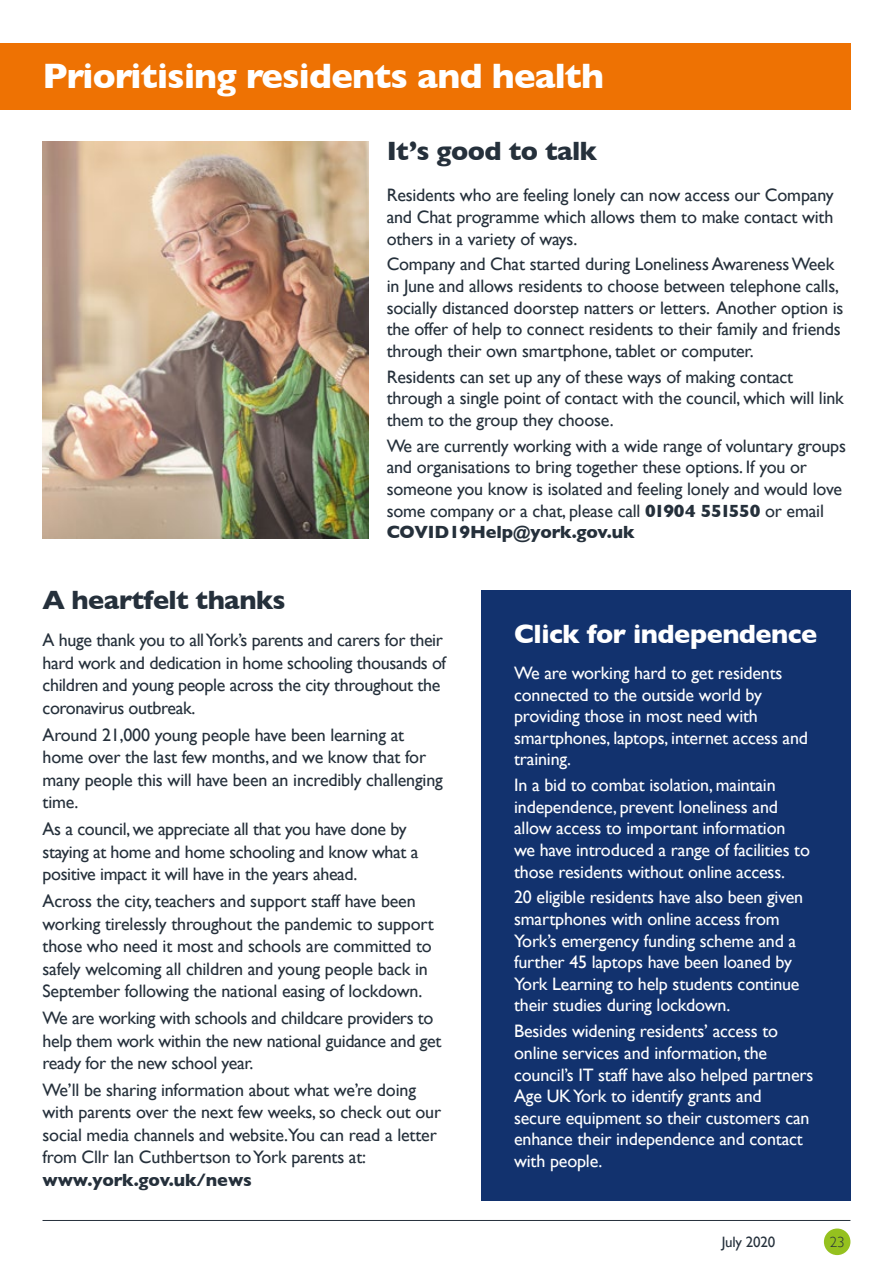
<style>
.page{position:relative;width:893px;height:1263px;background:#fff}
.page>*{position:absolute;margin:0;border:0;box-sizing:border-box;transform-origin:0 0}
.t1{font:700 36px "Gill Sans";letter-spacing:-.02em;color:#fff}
.t2{font:700 27px "Gill Sans";letter-spacing:-.02em;color:#25303b}
.t3{font:700 27px "Gill Sans";letter-spacing:-.02em;color:#fff}
.t4{font:18px/22.5px "Gill Sans";letter-spacing:-.01em;color:#25303b}
.t5{font:18px/21.6px "Gill Sans";letter-spacing:-.01em;color:#fff}
.t6{font:700 18px "Gill Sans";letter-spacing:-.01em;color:#25303b}
.t7{font:15px "Gill Sans";letter-spacing:-.01em;color:#25303b}
.t8{font:300 15px "Gill Sans";color:#25303b}
.s1{font-weight:700}
</style>
<div class="page">
<div style="left:824px;top:1228px;width:26px;height:27px;background:#95c11f;border-radius:50%"></div>
<hr style="left:43px;top:1220px;width:807px;height:1px;background:#25303b">
<div style="left:481px;top:590px;width:369px;height:611px;background:#12326e"></div>
<div style="left:0;top:43px;width:850px;height:66px;background:#ee7203"></div>
<img style="left:43px;top:141px;width:326px;height:397px">
<h1 class="t1" style="left:43px;top:48px;width:563px">Prioritising residents and health</h1>
<h2 class="t2" style="left:387px;top:129px;width:212px">It’s good to talk</h2>
<h2 class="t2" style="left:43px;top:578px;width:244px">A heartfelt thanks</h2>
<p class="t4" style="left:387px;top:184px;width:448px;line-height:21.6px;text-align:justify">Residents who are feeling lonely can now access our Company and Chat programme which allows them to make contact with others in a variety of ways.</p>
<p class="t4" style="left:387px;top:253px;width:458px;line-height:21.6px">Company and Chat started during Loneliness Awareness Week in June and allows residents to choose between telephone calls, socially distanced doorstep natters or letters. Another option is the offer of help to connect residents to their family and friends through their own smartphone, tablet or computer.</p>
<p class="t4" style="left:387px;top:366px;width:459px;line-height:21.6px">Residents can set up any of these ways of making contact through a single point of contact with the council, which will link them to the group they choose.</p>
<p class="t4" style="left:387px;top:435px;width:461px;line-height:21.6px">We are currently working with a wide range of voluntary groups and organisations to bring together these options. If you or someone you know is isolated and feeling lonely and would love some company or a chat, please call <span class="s1">01904 551550</span> or email <span class="s1">COVID19Help@york.gov.uk</span></p>
<p class="t4" style="left:43px;top:629px;width:405px">A huge thank you to all York’s parents and carers for their hard work and dedication in home schooling thousands of children and young people across the city throughout the coronavirus outbreak.</p>
<p class="t4" style="left:43px;top:723px;width:402px">Around 21,000 young people have been learning at home over the last few months, and we know that for many people this will have been an incredibly challenging time.</p>
<p class="t4" style="left:43px;top:818px;width:377px">As a council, we appreciate all that you have done by staying at home and home schooling and know what a positive impact it will have in the years ahead.</p>
<p class="t4" style="left:43px;top:889px;width:393px">Across the city, teachers and support staff have been working tirelessly throughout the pandemic to support those who need it most and schools are committed to safely welcoming all children and young people back in September following the national easing of lockdown.</p>
<p class="t4" style="left:43px;top:1006px;width:401px">We are working with schools and childcare providers to help them work within the new national guidance and get ready for the new school year.</p>
<p class="t4" style="left:43px;top:1078px;width:400px">We’ll be sharing information about what we’re doing with parents over the next few weeks, so check out our social media channels and website.You can read a letter from Cllr Ian Cuthbertson to York parents at:</p>
<p class="t6" style="left:43px;top:1165px;width:211px">www.york.gov.uk/news</p>
<h2 class="t3" style="left:514px;top:612px;width:305px">Click for independence</h2>
<p class="t5" style="left:514px;top:662px;width:295px">We are working hard to get residents connected to the outside world by providing those in most need with smartphones, laptops, internet access and training.</p>
<p class="t5" style="left:514px;top:774px;width:297px">In a bid to combat isolation, maintain independence, prevent loneliness and allow access to important information we have introduced a range of facilities to those residents without online access.</p>
<p class="t5" style="left:514px;top:886px;width:291px">20 eligible residents have also been given smartphones with online access from York’s emergency funding scheme and a further 45 laptops have been loaned by York Learning to help students continue their studies during lockdown.</p>
<p class="t5" style="left:514px;top:1020px;width:301px">Besides widening residents’ access to online services and information, the council’s IT staff have also helped partners Age UK York to identify grants and<br>secure equipment so their customers can enhance their independence and contact with people.</p>
<p class="t7" style="left:722px;top:1233px;width:55px">July 2020</p>
<p class="t8" style="left:830px;top:1230px;width:16px">23</p>
</div>
